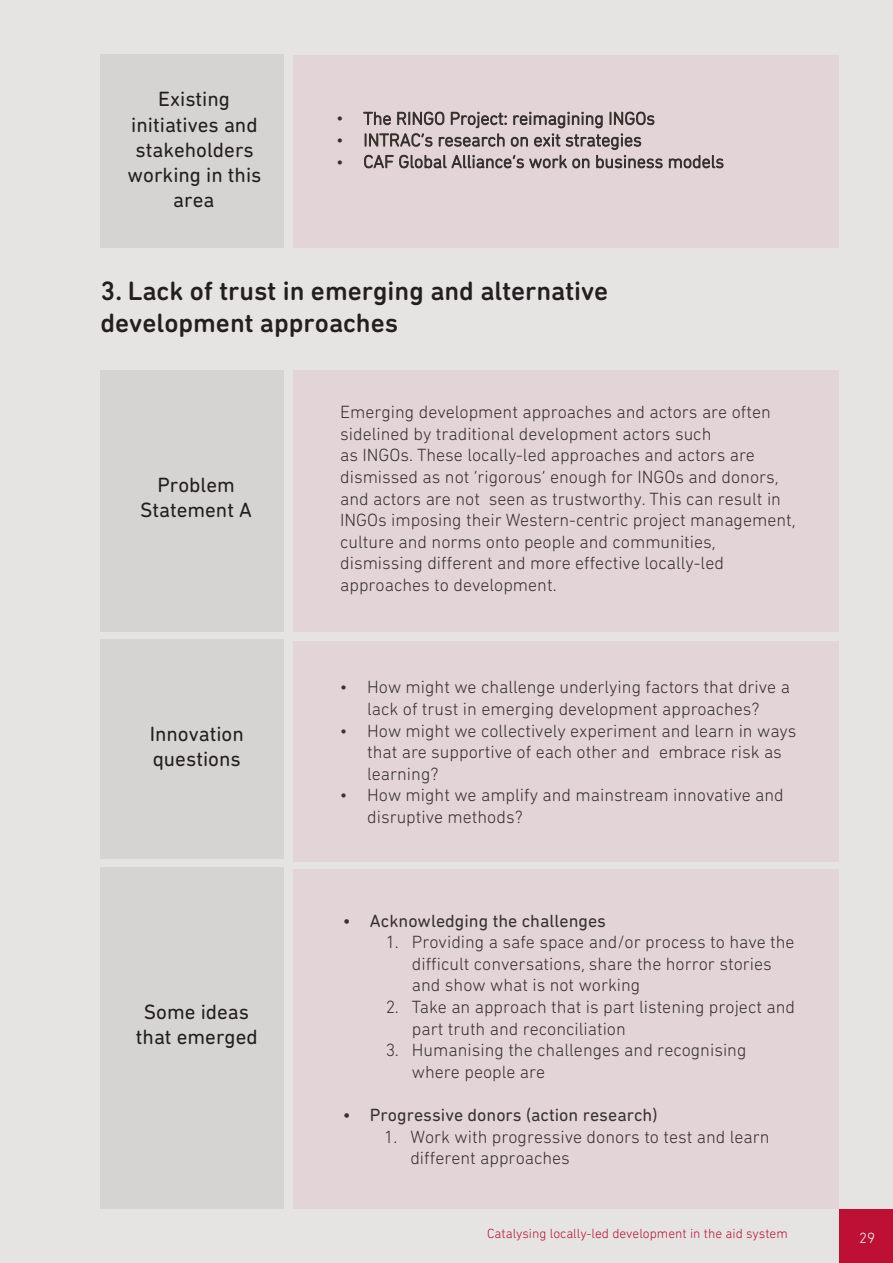
<style>
.page{position:relative;width:893px;height:1263px;background:#e5e4e3}
.page>*{position:absolute;margin:0;border:0;box-sizing:border-box;transform-origin:0 0}
.t1{font:500 27px/32.4px "DIN Next Rounded LT Pro";color:#231f20}
.t2{font:21px/25.2px "DIN Next Rounded LT Pro";color:#231f20;text-align:center}
.t3{font:300 18px/21.6px "DIN Next Rounded LT Pro";color:#37322e}
.t4{font:18px "DIN Next Rounded LT Pro";color:#37322e}
.t5{font:300 15px "DIN Next Rounded LT Pro";color:#fff}
.t6{font:300 13.5px "DIN Next Rounded LT Pro";color:#d30c37}
</style>
<div class="page">
<hr style="left:0;top:0;width:1px;height:1263px;background:#37322e">
<div style="left:101px;top:54px;width:183px;height:193px;background:#d5d4d3"></div>
<div style="left:293px;top:55px;width:546px;height:192px;background:#e3d5d7"></div>
<div style="left:101px;top:370px;width:183px;height:261px;background:#d5d4d3"></div>
<div style="left:101px;top:640px;width:183px;height:219px;background:#d5d4d3"></div>
<div style="left:293px;top:370px;width:546px;height:261px;background:#e3d5d7"></div>
<div style="left:293px;top:641px;width:546px;height:220px;background:#e3d5d7"></div>
<div style="left:101px;top:867px;width:183px;height:342px;background:#d5d4d3"></div>
<div style="left:293px;top:869px;width:546px;height:340px;background:#e3d5d7"></div>
<p class="t2" style="left:128px;top:86px;width:135px">Existing initiatives and stakeholders working in this area</p>
<p class="t3" style="left:336px;top:107px;width:320px">• The RINGO Project: reimagining INGOs</p>
<p class="t3" style="left:336px;top:129px;width:307px">• INTRAC’s research on exit strategies</p>
<p class="t3" style="left:336px;top:151px;width:389px">• CAF Global Alliance’s work on business models</p>
<h1 class="t1" style="left:101px;top:274px;width:509px">3. Lack of trust in emerging and alternative development approaches</h1>
<p class="t2" style="left:140px;top:472px;width:113px">Problem<br>Statement A</p>
<p class="t2" style="left:150px;top:721px;width:96px;text-align:left">Innovation questions</p>
<p class="t2" style="left:136px;top:999px;width:123px">Some ideas that emerged</p>
<p class="t3" style="left:340px;top:401px;width:457px">Emerging development approaches and actors are often sidelined by traditional development actors such<br>as INGOs. These locally-led approaches and actors are dismissed as not ‘rigorous’ enough for INGOs and donors, and actors are not seen as trustworthy. This can result in INGOs imposing their Western-centric project management, culture and norms onto people and communities, dismissing different and more effective locally-led approaches to development.</p>
<p class="t3" style="left:340px;top:676px;width:451px;text-align:center">• How might we challenge underlying factors that drive a lack of trust in emerging development approaches?</p>
<p class="t3" style="left:367px;top:719px;width:431px;text-indent:-27px">• How might we collectively experiment and learn in ways that are supportive of each other and embrace risk as learning?</p>
<p class="t3" style="left:367px;top:784px;width:418px;text-indent:-27px">• How might we amplify and mainstream innovative and disruptive methods?</p>
<p class="t4" style="left:343px;top:910px;width:265px">• Acknowledging the challenges</p>
<p class="t3" style="left:412px;top:931px;width:384px;text-indent:-26px">1. Providing a safe space and/or process to have the difficult conversations, share the horror stories and show what is not working</p>
<p class="t3" style="left:412px;top:996px;width:385px;text-indent:-26px">2. Take an approach that is part listening project and part truth and reconciliation</p>
<p class="t3" style="left:412px;top:1039px;width:336px;text-indent:-26px">3. Humanising the challenges and recognising where people are</p>
<p class="t4" style="left:343px;top:1104px;width:316px">• Progressive donors (action research)</p>
<p class="t3" style="left:410px;top:1125px;width:361px;text-indent:-26px">1. Work with progressive donors to test and learn different approaches</p>
<p class="t6" style="left:487px;top:1226px;width:302px">Catalysing locally-led development in the aid system</p>
<p class="t5" style="left:859px;top:1229px;width:17px">29</p>
</div>
